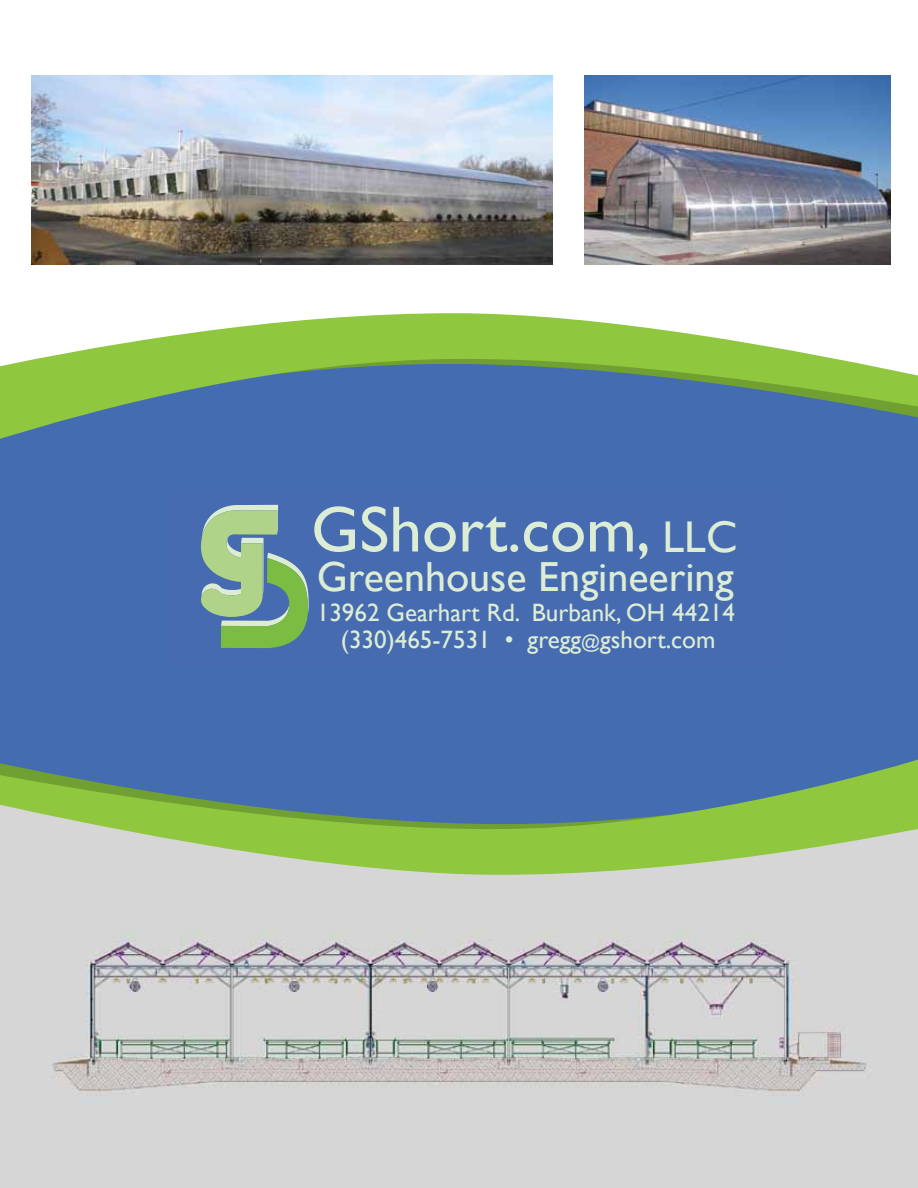
<style>
.page{position:relative;width:918px;height:1188px;background:#fff}
.page>*{position:absolute;margin:0;border:0;box-sizing:border-box;transform-origin:0 0}
.t1{font:65.4px "Gill Sans";color:#ddedd4}
.t2{font:42px "Gill Sans";color:#ddedd4}
.t3{font:25.05px/27.3px "Gill Sans";color:#ddedd4;text-align:center}
.s1{font-size:44.4px}
.s2{font-size:18.75px}
</style>
<div class="page">
<div style="left:0;top:875px;width:918px;height:313px;background:#d6d6d6"></div>
<img style="left:27px;top:916px;width:864px;height:191px">
<div style="left:0;top:529px;width:918px;height:130px;background:#446cb1"></div>
<svg style="left:0;top:659px;width:918px;height:216px;background:#648c99"></svg>
<svg style="left:0;top:313px;width:918px;height:216px;background:#6c949a"></svg>
<div style="left:171px;top:494px;width:612px;height:174px;background:#476bb0"></div>
<svg style="left:201px;top:505px;width:108px;height:143px"></svg>
<img style="left:31px;top:76px;width:521px;height:189px">
<img style="left:584px;top:76px;width:307px;height:189px">
<h1 class="t1" style="left:311px;top:491px;width:428px">GShort.com, <span class="s1">LLC</span></h1>
<h2 class="t2" style="left:317px;top:552px;width:418px">Greenhouse Engineering</h2>
<p class="t3" style="left:317px;top:599px;width:420px">13962 Gearhart Rd. Burbank, OH 44214 (330)465-7531 • gregg<span class="s2">@</span>gshort.com</p>
</div>
